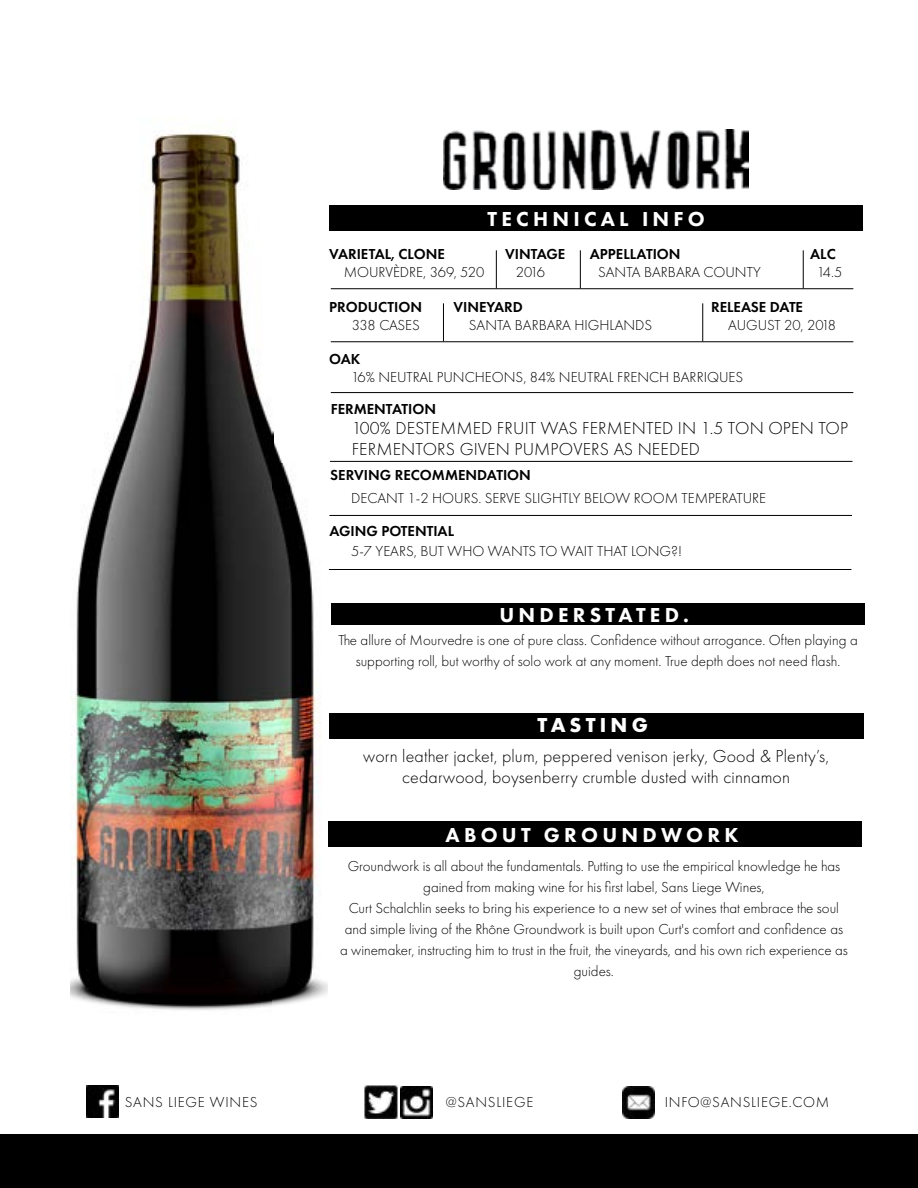
<style>
.page{position:relative;width:918px;height:1188px;background:#fff}
.page>*{position:absolute;margin:0;border:0;box-sizing:border-box;transform-origin:0 0}
.t1{font:800 21px "Futura PT";letter-spacing:.2em;color:#fff}
.t2{font:700 21px "Futura PT";letter-spacing:.2em;color:#fff}
.t3{font:300 18px/21px "Futura PT";letter-spacing:.01em;color:#000}
.t4{font:300 15px/21px "Futura PT";color:#000;text-align:center}
.t5{font:600 15px "Futura PT";color:#000}
.t6{font:300 15px "Futura PT";letter-spacing:.05em;color:#000}
</style>
<div class="page">
<div style="left:329px;top:205px;width:534px;height:26px;background:#000"></div>
<div style="left:331px;top:604px;width:534px;height:21px;background:#000"></div>
<img style="left:443px;top:129px;width:306px;height:60px">
<hr style="left:331px;top:288px;width:522px;height:1px;background:#000">
<hr style="left:331px;top:341px;width:522px;height:1px;background:#000">
<hr style="left:330px;top:461px;width:523px;height:1px;background:#000">
<hr style="left:331px;top:392px;width:522px;height:1px;background:#000">
<hr style="left:496px;top:250px;width:1px;height:38px;background:#000">
<hr style="left:580px;top:250px;width:1px;height:38px;background:#000">
<hr style="left:803px;top:250px;width:1px;height:38px;background:#000">
<hr style="left:443px;top:303px;width:1px;height:38px;background:#000">
<hr style="left:702px;top:303px;width:1px;height:38px;background:#000">
<div style="left:0;top:1134px;width:918px;height:54px;background:#000"></div>
<img style="left:87px;top:1086px;width:32px;height:32px">
<img style="left:365px;top:1086px;width:33px;height:33px">
<img style="left:401px;top:1086px;width:32px;height:32px">
<img style="left:622px;top:1086px;width:32px;height:32px">
<div style="left:327px;top:821px;width:534px;height:26px;background:#000"></div>
<hr style="left:329px;top:515px;width:523px;height:1px;background:#000">
<hr style="left:329px;top:569px;width:522px;height:1px;background:#000">
<div style="left:329px;top:713px;width:534px;height:26px;background:#000"></div>
<img style="left:70px;top:131px;width:258px;height:879px">
<h1 class="t1" style="left:488px;top:206px;width:219px">TECHNICAL INFO</h1>
<p class="t5" style="left:329px;top:244px;width:117px">VARIETAL, CLONE</p>
<p class="t5" style="left:505px;top:244px;width:62px">VINTAGE</p>
<p class="t5" style="left:590px;top:244px;width:92px">APPELLATION</p>
<p class="t5" style="left:810px;top:244px;width:27px">ALC</p>
<p class="t4" style="left:344px;top:261px;width:142px">MOURVÈDRE, 369, 520</p>
<p class="t4" style="left:516px;top:261px;width:31px">2016</p>
<p class="t4" style="left:598px;top:261px;width:164px">SANTA BARBARA COUNTY</p>
<p class="t4" style="left:817px;top:261px;width:27px">14.5</p>
<p class="t5" style="left:329px;top:297px;width:94px">PRODUCTION</p>
<p class="t5" style="left:453px;top:297px;width:71px">VINEYARD</p>
<p class="t5" style="left:711px;top:297px;width:93px">RELEASE DATE</p>
<p class="t4" style="left:352px;top:314px;width:70px">338 CASES</p>
<p class="t4" style="left:469px;top:314px;width:185px">SANTA BARBARA HIGHLANDS</p>
<p class="t4" style="left:728px;top:314px;width:109px">AUGUST 20, 2018</p>
<p class="t5" style="left:329px;top:350px;width:33px">OAK</p>
<p class="t4" style="left:351px;top:367px;width:394px">16% NEUTRAL PUNCHEONS, 84% NEUTRAL FRENCH BARRIQUES</p>
<p class="t5" style="left:331px;top:400px;width:107px">FERMENTATION</p>
<p class="t3" style="left:352px;top:418px;width:498px">100% DESTEMMED FRUIT WAS FERMENTED IN 1.5 TON OPEN TOP<br>FERMENTORS GIVEN PUMPOVERS AS NEEDED</p>
<p class="t5" style="left:330px;top:466px;width:202px">SERVING RECOMMENDATION</p>
<p class="t4" style="left:351px;top:487px;width:417px">DECANT 1-2 HOURS. SERVE SLIGHTLY BELOW ROOM TEMPERATURE</p>
<p class="t5" style="left:329px;top:522px;width:126px">AGING POTENTIAL</p>
<p class="t4" style="left:351px;top:541px;width:332px">5-7 YEARS, BUT WHO WANTS TO WAIT THAT LONG?!</p>
<h1 class="t1" style="left:500px;top:602px;width:191px">UNDERSTATED.</h1>
<p class="t4" style="left:338px;top:630px;width:521px">The allure of Mourvedre is one of pure class. Confidence without arrogance. Often playing a supporting roll, but worthy of solo work at any moment. True depth does not need flash.</p>
<h1 class="t2" style="left:538px;top:712px;width:112px">TASTING</h1>
<p class="t3" style="left:363px;top:746px;width:468px;text-align:center">worn leather jacket, plum, peppered venison jerky, Good &amp; Plenty’s, cedarwood, boysenberry crumble dusted with cinnamon</p>
<h1 class="t1" style="left:446px;top:822px;width:294px">ABOUT GROUNDWORK</h1>
<p class="t4" style="left:340px;top:855px;width:509px">Groundwork is all about the fundamentals. Putting to use the empirical knowledge he has gained from making wine for his first label, Sans Liege Wines,<br>Curt Schalchlin seeks to bring his experience to a new set of wines that embrace the soul and simple living of the Rhône Groundwork is built upon Curt's comfort and confidence as a winemaker, instructing him to trust in the fruit, the vineyards, and his own rich experience as guides.</p>
<p class="t6" style="left:125px;top:1093px;width:134px">SANS LIEGE WINES</p>
<p class="t6" style="left:446px;top:1093px;width:89px">@SANSLIEGE</p>
<p class="t6" style="left:665px;top:1093px;width:166px">INFO@SANSLIEGE.COM</p>
</div>
